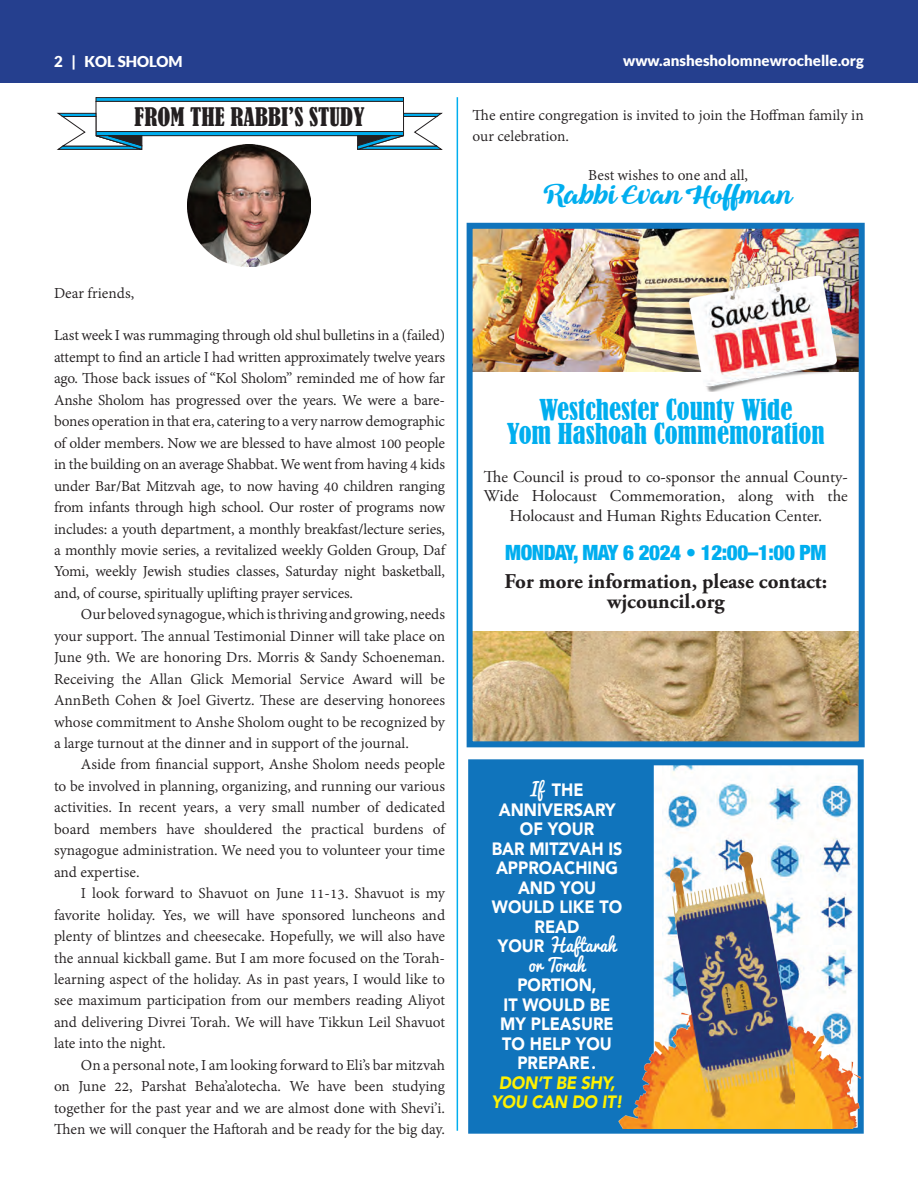
<style>
.page{position:relative;width:918px;height:1188px;background:#fff}
.page>*{position:absolute;margin:0;border:0;box-sizing:border-box;transform-origin:0 0}
.t1{font:condensed 27px/24px "Bernard";color:#00aeef;text-align:center}
.t2{font:27px "Queenof Heaven";color:#00aeef}
.t3{font:condensed 24px "Bernard";color:#231f20}
.t4{font:700 21px/19.5px "Adobe Garamond Pro";color:#231f20;text-align:center}
.t5{font:900 condensed 21px "Helvetica Neue";letter-spacing:-.02em;color:#00aeef}
.t6{font:900 17.85px/19.5px "Avenir";color:#fff;text-align:center;scale:.91 1}
.t7{font:17.85px/19.5px "Pacifico";color:#fff;text-align:center;scale:.91 1}
.t8{font:16.5px/21.5px "Adobe Devanagari";color:#231f20;text-align:justify}
.t9{font:16.5px/19.5px "Adobe Garamond Pro";color:#231f20;text-align:center}
.t10{font:900 15px "Lato";color:#fff}
.s1{font-family:"Pacifico";font-weight:400}
.s2{font-family:"Avenir";font-weight:900}
.s3{font-style:italic;color:#fff101}
</style>
<div class="page">
<div style="left:0;top:0;width:918px;height:82px;background:#253f8e"></div>
<img style="left:662px;top:766px;width:194px;height:79px">
<div style="left:468px;top:759px;width:396px;height:375px;border:6px solid #1074bc"></div>
<hr style="left:96px;top:98px;width:308px;height:3px;background:#00aeef">
<div style="left:96px;top:97px;width:308px;height:5px;border:1px solid #231f20"></div>
<hr style="left:96px;top:132px;width:308px;height:4px;background:#00aeef">
<div style="left:96px;top:131px;width:308px;height:5px;border:1px solid #231f20"></div>
<div style="left:96px;top:101px;width:308px;height:31px;border:1px solid #231f20"></div>
<svg style="left:357px;top:112px;width:86px;height:38px"></svg>
<svg style="left:56px;top:113px;width:91px;height:37px"></svg>
<img style="left:188px;top:144px;width:122px;height:122px">
<hr style="left:457px;top:97px;width:1px;height:1034px;background:#00aeef">
<div style="left:471px;top:762px;width:183px;height:370px;background:#1074bc"></div>
<img style="left:610px;top:845px;width:254px;height:283px">
<img style="left:466px;top:222px;width:399px;height:526px">
<img style="left:683px;top:249px;width:161px;height:143px">
<p class="t10" style="left:54px;top:52px;width:130px">2 | KOL SHOLOM</p>
<p class="t10" style="left:623px;top:52px;width:242px">www.anshesholomnewrochelle.org</p>
<h2 class="t3" style="left:135px;top:103px;width:231px">FROM THE RABBI’S STUDY</h2>
<p class="t8" style="left:473px;top:106px;width:393px;line-height:21px">The entire congregation is invited to join the Hoffman family in our celebration.</p>
<p class="t8" style="left:588px;top:166px;width:161px">Best wishes to one and all,</p>
<h1 class="t2" style="left:544px;top:177px;width:250px">Rabbi Evan Hoffman</h1>
<p class="t8" style="left:54px;top:283px;width:82px">Dear friends,</p>
<p class="t8" style="left:54px;top:326px;width:393px">Last week I was rummaging through old shul bulletins in a (failed) attempt to find an article I had written approximately twelve years ago. Those back issues of “Kol Sholom” reminded me of how far Anshe Sholom has progressed over the years. We were a bare&shy;bones operation in that era, catering to a very narrow demographic of older members. Now we are blessed to have almost 100 people in the building on an average Shabbat. We went from having 4 kids under Bar/Bat Mitzvah age, to now having 40 children ranging from infants through high school. Our roster of programs now includes: a youth department, a monthly breakfast/lecture series, a monthly movie series, a revitalized weekly Golden Group, Daf Yomi, weekly Jewish studies classes, Saturday night basketball, and, of course, spiritually uplifting prayer services.</p>
<p class="t8" style="left:54px;top:605px;width:393px;text-indent:27px">Our beloved synagogue, which is thriving and growing, needs your support. The annual Testimonial Dinner will take place on June 9th. We are honoring Drs. Morris &amp; Sandy Schoeneman.<br>Receiving the Allan Glick Memorial Service Award will be AnnBeth Cohen &amp; Joel Givertz. These are deserving honorees whose commitment to Anshe Sholom ought to be recognized by a large turnout at the dinner and in support of the journal.</p>
<p class="t8" style="left:54px;top:755px;width:393px;text-indent:27px">Aside from financial support, Anshe Sholom needs people to be involved in planning, organizing, and running our various activities. In recent years, a very small number of dedicated board members have shouldered the practical burdens of synagogue administration. We need you to volunteer your time and expertise.</p>
<p class="t8" style="left:54px;top:884px;width:393px;text-indent:27px">I look forward to Shavuot on June 11-13. Shavuot is my favorite holiday. Yes, we will have sponsored luncheons and plenty of blintzes and cheesecake. Hopefully, we will also have the annual kickball game. But I am more focused on the Torah&shy;learning aspect of the holiday. As in past years, I would like to see maximum participation from our members reading Aliyot and delivering Divrei Torah. We will have Tikkun Leil Shavuot late into the night.</p>
<p class="t8" style="left:54px;top:1056px;width:393px;text-indent:27px">On a personal note, I am looking forward to Eli’s bar mitzvah on June 22, Parshat Beha’alotecha. We have been studying together for the past year and we are almost done with Shevi’i.<br>Then we will conquer the Haftorah and be ready for the big day.</p>
<h1 class="t1" style="left:507px;top:398px;width:319px">Westchester County Wide<br>Yom Hashoah Commemoration</h1>
<p class="t9" style="left:484px;top:468px;width:365px">The Council is proud to co-sponsor the annual County-<br>Wide Holocaust Commemoration, along with the<br>Holocaust and Human Rights Education Center.</p>
<p class="t5" style="left:505px;top:535px;width:323px">MONDAY, MAY 6 2024 • 12:00–1:00 PM</p>
<p class="t4" style="left:504px;top:572px;width:324px">For more information, please contact: wjcouncil.org</p>
<p class="t6" style="left:492px;top:780px;width:145px"><span class="s1">If</span> THE<br>ANNIVERSARY<br>OF YOUR<br>BAR MITZVAH IS<br>APPROACHING<br>AND YOU<br>WOULD LIKE TO<br>READ</p>
<p class="t7" style="left:498px;top:935px;width:132px"><span class="s2">YOUR</span> Haftarah or Torah</p>
<p class="t6" style="left:491px;top:975px;width:146px">PORTION,<br>IT WOULD BE<br>MY PLEASURE<br>TO HELP YOU<br>PREPARE<span class="s1">.<br></span><span class="s3">DON’T BE SHY,<br>YOU CAN DO IT!</span></p>
</div>
